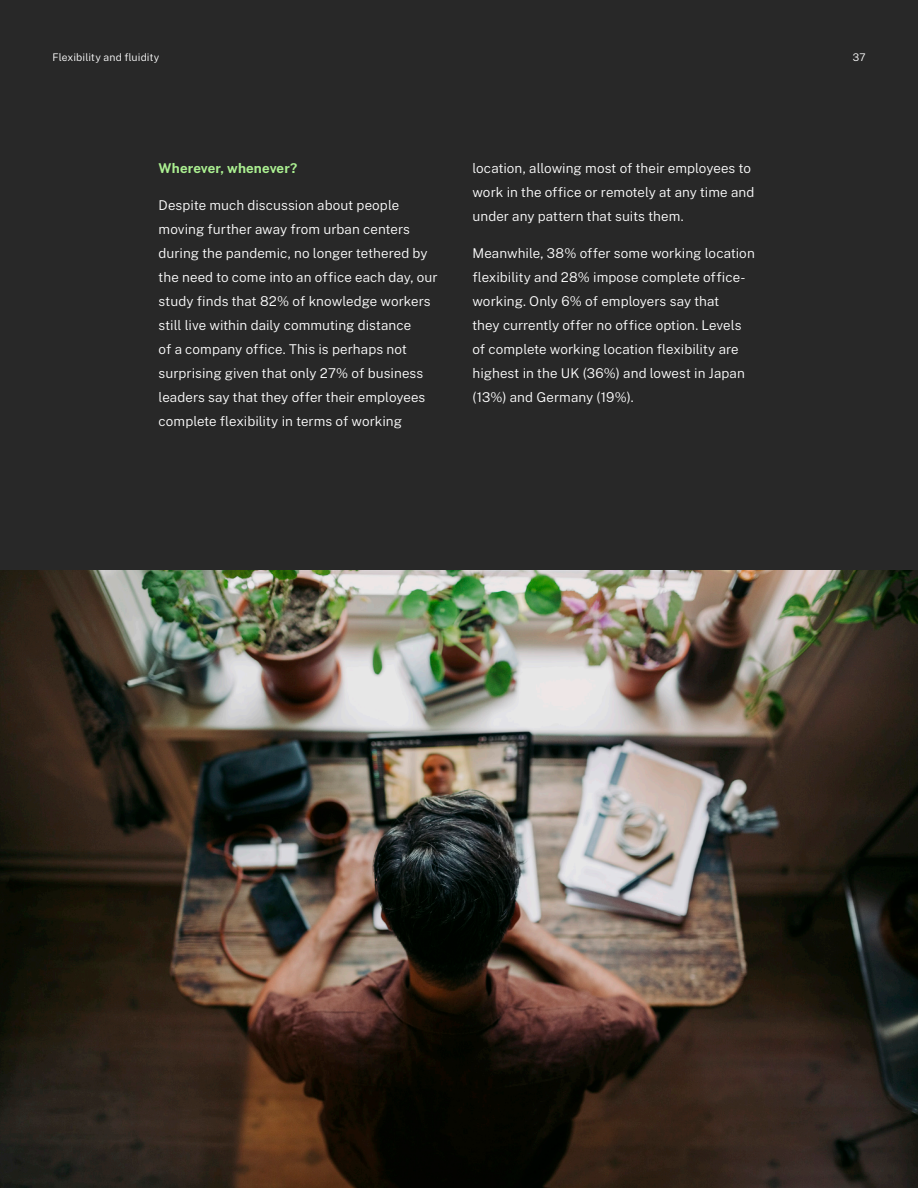
<style>
.page{position:relative;width:918px;height:1188px;background:#282828}
.page>*{position:absolute;margin:0;border:0;box-sizing:border-box;transform-origin:0 0}
.Body{font:300 13.5px/24px "Public Sans";letter-spacing:.005em;color:#fff}
.Body-2{font:700 13.5px "Public Sans";letter-spacing:.01em;color:#abf091}
.t1{font:300 10.5px "Public Sans";letter-spacing:.01em;color:#fff}
</style>
<div class="page">
<img style="left:0;top:570px;width:918px;height:618px">
<p class="t1" style="left:52px;top:49px;width:108px">Flexibility and fluidity</p>
<p class="t1" style="left:853px;top:49px;width:14px">37</p>
<p class="Body-2" style="left:159px;top:157px;width:140px">Wherever, whenever?</p>
<p class="Body" style="left:159px;top:192px;width:280px">Despite much discussion about people moving further away from urban centers during the pandemic, no longer tethered by the need to come into an office each day, our study finds that 82% of knowledge workers still live within daily commuting distance<br>of a company office. This is perhaps not surprising given that only 27% of business leaders say that they offer their employees complete flexibility in terms of working</p>
<p class="Body" style="left:472px;top:155px;width:283px">location, allowing most of their employees to work in the office or remotely at any time and under any pattern that suits them.</p>
<p class="Body" style="left:472px;top:240px;width:284px">Meanwhile, 38% offer some working location flexibility and 28% impose complete office&shy;working. Only 6% of employers say that<br>they currently offer no office option. Levels of complete working location flexibility are highest in the UK (36%) and lowest in Japan (13%) and Germany (19%).</p>
</div>
